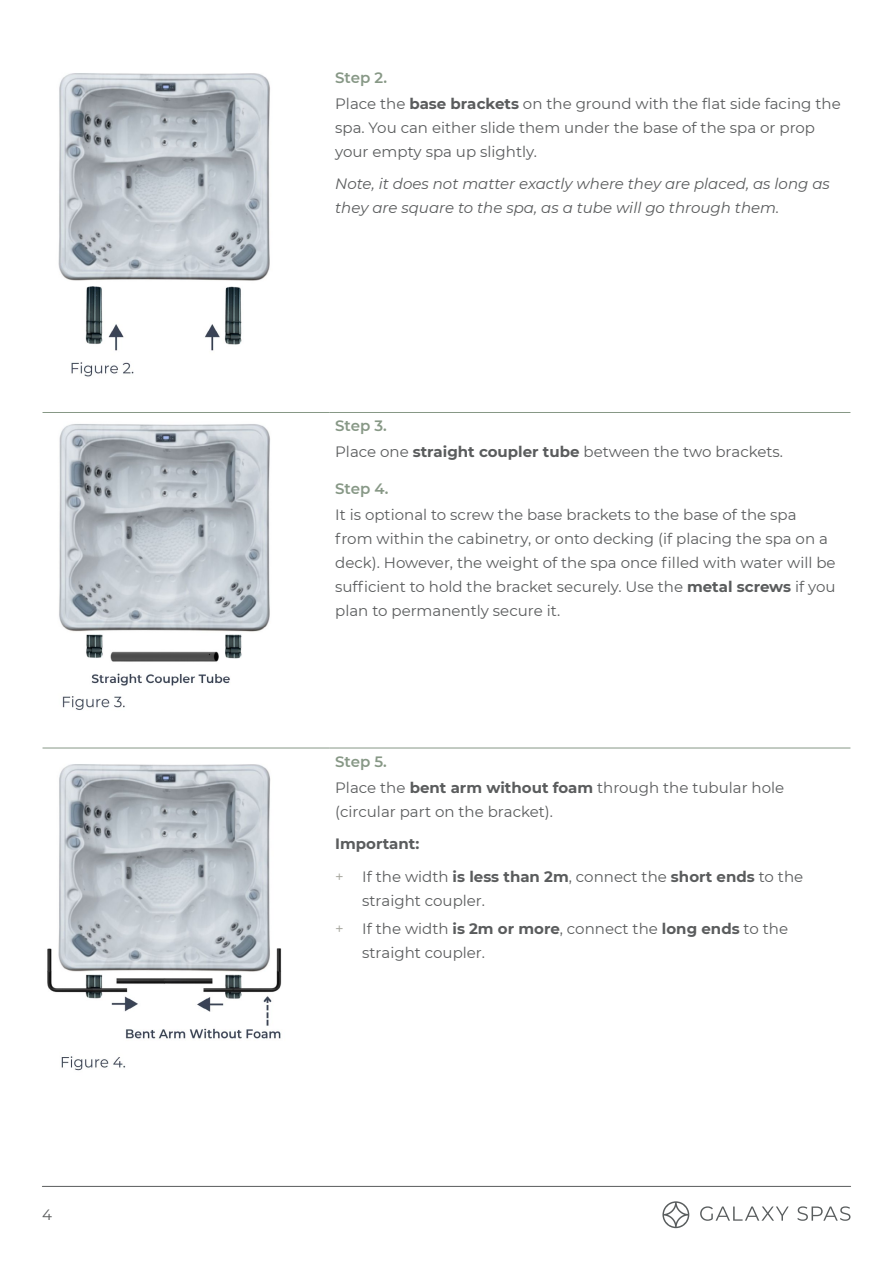
<style>
.page{position:relative;width:893px;height:1263px;background:#fff}
.page>*{position:absolute;margin:0;border:0;box-sizing:border-box;transform-origin:0 0}
.t1{font:15px/24px "Montserrat";color:#5a5c5d}
.t2{font:italic 15px/24px "Montserrat";color:#5a5c5d}
.t3{font:700 15px/32.5px "Montserrat";color:#5a5c5d}
.t4{font:600 15px "Montserrat";color:#879886}
.s1{font-weight:600;color:#879886}
.s2{font-weight:700}
.s3{font-weight:400;color:#a5a59d}
.s4{font-weight:400}
.s5{color:#a5a59d}
</style>
<div class="page">
<svg style="left:700px;top:1206px;width:89px;height:15px"></svg>
<svg style="left:797px;top:1206px;width:53px;height:15px"></svg>
<svg style="left:662px;top:1201px;width:27px;height:27px"></svg>
<hr style="left:42px;top:1186px;width:809px;height:1px;background:#5a5c5d">
<hr style="left:43px;top:412px;width:286px;height:1px;background:#879886">
<hr style="left:329px;top:412px;width:521px;height:1px;background:#879886">
<hr style="left:43px;top:748px;width:286px;height:1px;background:#879886">
<hr style="left:329px;top:748px;width:521px;height:1px;background:#879886">
<img style="left:58px;top:73px;width:212px;height:304px">
<img style="left:59px;top:424px;width:211px;height:286px">
<img style="left:47px;top:764px;width:235px;height:307px">
<p class="t1" style="left:42px;top:1202px;width:11px">4</p>
<p class="t1" style="left:335px;top:64px;width:507px;line-height:26.1px"><span class="s1">Step 2.<br></span>Place the <span class="s2">base brackets</span> on the ground with the flat side facing the</p>
<p class="t1" style="left:335px;top:115px;width:481px">spa. You can either slide them under the base of the spa or prop your empty spa up slightly.</p>
<p class="t2" style="left:335px;top:171px;width:496px">Note, it does not matter exactly where they are placed, as long as they are square to the spa, as a tube will go through them.</p>
<p class="t1" style="left:335px;top:412px;width:449px;line-height:26.1px"><span class="s1">Step 3.<br></span>Place one <span class="s2">straight coupler tube</span> between the two brackets.</p>
<p class="t4" style="left:335px;top:478px;width:55px">Step 4.</p>
<p class="t1" style="left:335px;top:502px;width:502px">It is optional to screw the base brackets to the base of the spa from within the cabinetry, or onto decking (if placing the spa on a deck). However, the weight of the spa once filled with water will be sufficient to hold the bracket securely. Use the <span class="s2">metal screws</span> if you plan to permanently secure it.</p>
<p class="t1" style="left:335px;top:748px;width:451px;line-height:26.1px"><span class="s1">Step 5.<br></span>Place the <span class="s2">bent arm without foam</span> through the tubular hole</p>
<p class="t1" style="left:335px;top:799px;width:219px">(circular part on the bracket).</p>
<p class="t3" style="left:335px;top:827px;width:470px">Important:<br><span class="s3">+</span> <span class="s4">If the width</span> is less than 2m<span class="s4">, connect the</span> short ends <span class="s4">to the</span></p>
<p class="t1" style="left:335px;top:886px;width:454px;line-height:28.2px;text-indent:27px">straight coupler.<br><span class="s5">+</span> If the width <span class="s2">is 2m or more</span>, connect the <span class="s2">long ends</span> to the</p>
<p class="t1" style="left:362px;top:940px;width:124px">straight coupler.</p>
</div>
